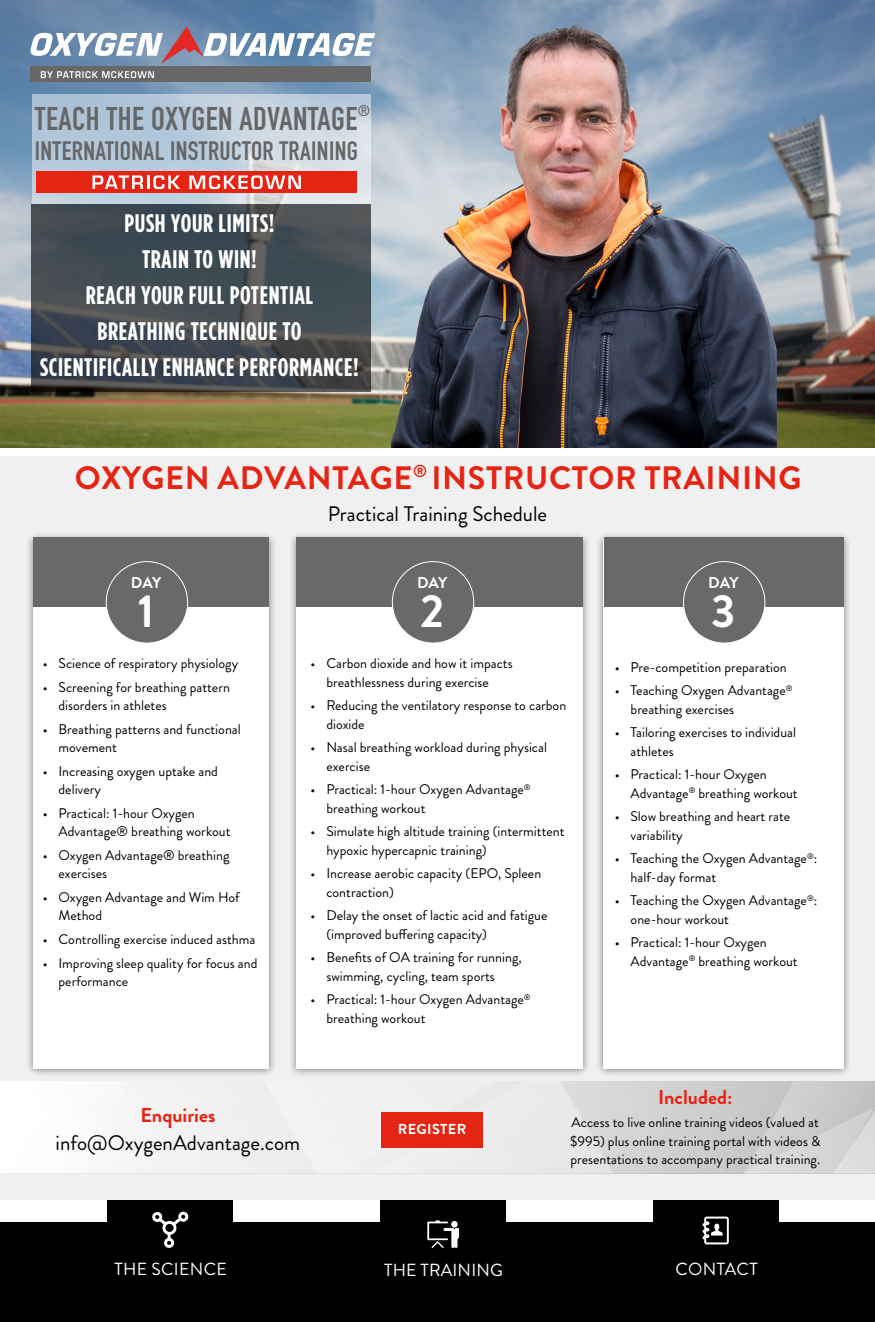
<style>
.page{position:relative;width:875px;height:1322px;background:#fff}
.page>*{position:absolute;margin:0;border:0;box-sizing:border-box;transform-origin:0 0}
.t1{font:700 46.38px "Brandon Grotesque";color:#fff}
.t2{font:700 32.38px "Brandon Grotesque";letter-spacing:.02em;color:#e62414}
.t3{font:700 32.38px "DIN Condensed";letter-spacing:.015em;color:#666}
.t4{font:700 26.25px "DIN Condensed";letter-spacing:.015em;color:#666}
.t5{font:700 25.38px/35.9px "Gotham Condensed";letter-spacing:.025em;color:#fff;text-align:center}
.t6{font:21px "Brandon Grotesque";color:#000}
.t7{font:700 20.12px "Brandon Grotesque";color:#e62414}
.t8{font:17.5px "Brandon Grotesque";letter-spacing:.015em;color:#fff}
.t9{font:700 15.75px "Brandon Grotesque";letter-spacing:-.03em;color:#fff}
.t10{font:700 14.44px "Brandon Grotesque";letter-spacing:.025em;color:#fff}
.t11{font:14px/18.4px "Brandon Grotesque";color:#000}
</style>
<div class="page">
<img style="left:0;top:0;width:875px;height:447px">
<svg style="left:32px;top:204px;width:339px;height:187px;fill:#404a52"></svg>
<svg style="left:32px;top:94px;width:339px;height:110px"></svg>
<div style="left:0;top:456px;width:875px;height:743px;background:#f0f0f0"></div>
<img style="left:0;top:1081px;width:875px;height:91px">
<div style="left:0;top:1222px;width:875px;height:99px;background:#000"></div>
<div style="left:107px;top:1199px;width:126px;height:89px;background:#000"></div>
<svg style="left:152px;top:1211px;width:37px;height:37px"></svg>
<div style="left:380px;top:1199px;width:126px;height:89px;background:#000"></div>
<svg style="left:427px;top:1220px;width:32px;height:27px"></svg>
<div style="left:653px;top:1199px;width:126px;height:89px;background:#000"></div>
<svg style="left:703px;top:1216px;width:26px;height:28px"></svg>
<div style="left:37px;top:172px;width:320px;height:21px;background:#e62414"></div>
<svg style="left:93px;top:175px;width:50px;height:14px"></svg>
<hr style="left:147px;top:175px;width:3px;height:14px;background:#fff">
<svg style="left:153px;top:175px;width:27px;height:14px"></svg>
<svg style="left:189px;top:175px;width:112px;height:14px"></svg>
<div style="left:25px;top:531px;width:252px;height:545px;background:#000;opacity:.47"></div>
<div style="left:33px;top:539px;width:236px;height:529px;background:#fff"></div>
<div style="left:33px;top:537px;width:236px;height:69px;background:#696969"></div>
<div style="left:106px;top:561px;width:82px;height:82px;background:#696969;border-radius:50%"></div>
<div style="left:106px;top:561px;width:82px;height:82px;border:1px solid #fff;border-radius:50%"></div>
<div style="left:288px;top:531px;width:303px;height:545px;background:#000;opacity:.47"></div>
<div style="left:296px;top:539px;width:287px;height:529px;background:#fff"></div>
<div style="left:296px;top:537px;width:287px;height:69px;background:#696969"></div>
<div style="left:392px;top:561px;width:82px;height:82px;background:#696969;border-radius:50%"></div>
<div style="left:392px;top:561px;width:82px;height:82px;border:1px solid #fff;border-radius:50%"></div>
<div style="left:596px;top:531px;width:255px;height:545px;background:#000;opacity:.47"></div>
<div style="left:603px;top:539px;width:241px;height:529px;background:#fff"></div>
<div style="left:604px;top:537px;width:240px;height:69px;background:#696969"></div>
<div style="left:684px;top:561px;width:81px;height:82px;background:#696969;border-radius:50%"></div>
<div style="left:683px;top:561px;width:82px;height:82px;border:1px solid #fff;border-radius:50%"></div>
<div style="left:31px;top:66px;width:340px;height:16px;background:#676767"></div>
<svg style="left:41px;top:71px;width:113px;height:7px"></svg>
<svg style="left:30px;top:26px;width:345px;height:38px"></svg>
<div style="left:382px;top:1111px;width:101px;height:36px;background:#e62414"></div>
<h2 class="t3" style="left:35px;top:97px;width:337px">TEACH THE OXYGEN ADVANTAGE<sup>®</sup></h2>
<h3 class="t4" style="left:35px;top:133px;width:325px">INTERNATIONAL INSTRUCTOR TRAINING</h3>
<h3 class="t5" style="left:40px;top:205px;width:320px">PUSH YOUR LIMITS!<br>TRAIN TO WIN!<br>REACH YOUR FULL POTENTIAL<br>BREATHING TECHNIQUE TO<br>SCIENTIFICALLY ENHANCE PERFORMANCE!</h3>
<h2 class="t2" style="left:75px;top:455px;width:728px">OXYGEN ADVANTAGE<sup>®</sup> INSTRUCTOR TRAINING</h2>
<p class="t9" style="left:131px;top:571px;width:32px">DAY</p>
<h1 class="t1" style="left:138px;top:579px;width:18px">1</h1>
<p class="t11" style="left:43px;top:654px;width:197px">• Science of respiratory physiology</p>
<p class="t11" style="left:59px;top:678px;width:173px;text-indent:-16px">• Screening for breathing pattern disorders in athletes</p>
<p class="t11" style="left:59px;top:720px;width:184px;text-indent:-16px">• Breathing patterns and functional movement</p>
<p class="t11" style="left:59px;top:762px;width:161px;text-indent:-16px">• Increasing oxygen uptake and delivery</p>
<p class="t11" style="left:59px;top:804px;width:173px;text-indent:-16px">• Practical: 1-hour Oxygen<br>Advantage® breathing workout</p>
<p class="t11" style="left:59px;top:846px;width:173px;text-indent:-16px">• Oxygen Advantage® breathing exercises</p>
<p class="t11" style="left:59px;top:888px;width:183px;text-indent:-16px">• Oxygen Advantage and Wim Hof<br>Method</p>
<p class="t11" style="left:43px;top:930px;width:214px">• Controlling exercise induced asthma</p>
<p class="t11" style="left:59px;top:953px;width:200px;text-indent:-16px">• Improving sleep quality for focus and performance</p>
<h3 class="t6" style="left:328px;top:499px;width:221px">Practical Training Schedule</h3>
<p class="t9" style="left:417px;top:571px;width:32px">DAY</p>
<h1 class="t1" style="left:420px;top:579px;width:26px">2</h1>
<p class="t11" style="left:311px;top:654px;width:204px;text-align:center">• Carbon dioxide and how it impacts breathlessness during exercise</p>
<p class="t11" style="left:326px;top:696px;width:241px;text-indent:-16px">• Reducing the ventilatory response to carbon dioxide</p>
<p class="t11" style="left:326px;top:738px;width:222px;text-indent:-16px">• Nasal breathing workload during physical exercise</p>
<p class="t11" style="left:326px;top:780px;width:206px;text-indent:-16px">• Practical: 1-hour Oxygen Advantage<sup>® </sup>breathing workout</p>
<p class="t11" style="left:326px;top:822px;width:240px;text-indent:-16px">• Simulate high altitude training (intermittent hypoxic hypercapnic training)</p>
<p class="t11" style="left:326px;top:864px;width:216px;text-indent:-16px">• Increase aerobic capacity (EPO, Spleen contraction)</p>
<p class="t11" style="left:326px;top:906px;width:223px;text-indent:-16px">• Delay the onset of lactic acid and fatigue (improved buffering capacity)</p>
<p class="t11" style="left:326px;top:948px;width:197px;text-indent:-16px">• Benefits of OA training for running, swimming, cycling, team sports</p>
<p class="t11" style="left:326px;top:990px;width:206px;text-indent:-16px">• Practical: 1-hour Oxygen Advantage<sup>® </sup>breathing workout</p>
<p class="t9" style="left:708px;top:571px;width:32px">DAY</p>
<h1 class="t1" style="left:711px;top:579px;width:26px">3</h1>
<p class="t11" style="left:615px;top:658px;width:173px">• Pre-competition preparation</p>
<p class="t11" style="left:631px;top:681px;width:163px;text-indent:-16px">• Teaching Oxygen Advantage<sup>® </sup>breathing exercises</p>
<p class="t11" style="left:631px;top:723px;width:167px;text-indent:-16px">• Tailoring exercises to individual athletes</p>
<p class="t11" style="left:631px;top:765px;width:169px;text-indent:-16px">• Practical: 1-hour Oxygen<br>Advantage<sup>®</sup> breathing workout</p>
<p class="t11" style="left:631px;top:807px;width:161px;text-indent:-16px">• Slow breathing and heart rate variability</p>
<p class="t11" style="left:631px;top:849px;width:188px;text-indent:-16px">• Teaching the Oxygen Advantage<sup>®</sup>: half-day format</p>
<p class="t11" style="left:631px;top:891px;width:188px;text-indent:-16px">• Teaching the Oxygen Advantage<sup>®</sup>: one-hour workout</p>
<p class="t11" style="left:631px;top:933px;width:169px;text-indent:-16px">• Practical: 1-hour Oxygen<br>Advantage<sup>®</sup> breathing workout</p>
<h3 class="t7" style="left:140px;top:1100px;width:76px">Enquiries</h3>
<h3 class="t6" style="left:56px;top:1128px;width:246px">info@OxygenAdvantage.com</h3>
<p class="t10" style="left:398px;top:1118px;width:70px">REGISTER</p>
<h3 class="t7" style="left:658px;top:1082px;width:76px">Included:</h3>
<p class="t11" style="left:570px;top:1113px;width:252px;text-align:justify">Access to live online training videos (valued at $995) plus online training portal with videos &amp; presentations to accompany practical training.</p>
<p class="t8" style="left:114px;top:1256px;width:114px">THE SCIENCE</p>
<p class="t8" style="left:384px;top:1258px;width:120px">THE TRAINING</p>
<p class="t8" style="left:675px;top:1256px;width:84px">CONTACT</p>
</div>
